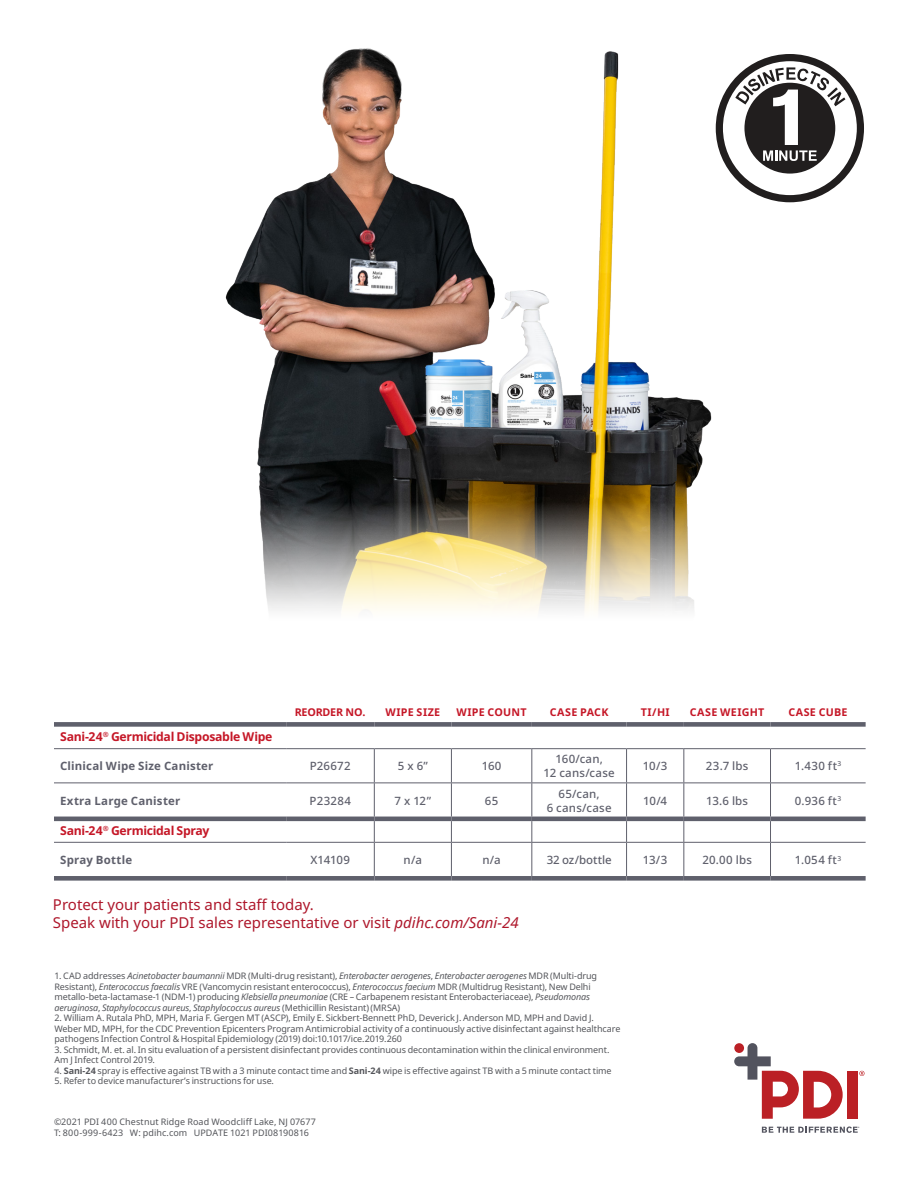
<style>
.page{position:relative;width:918px;height:1188px;background:#fff}
.page>*{position:absolute;margin:0;border:0;box-sizing:border-box;transform-origin:0 0}
.t1{font:15px/18px "Noto Sans";color:#ae172b}
.t2{font:700 12.3px "Noto Sans";letter-spacing:-.025em;color:#c51727}
.t3{font:500 11.4px/13.8px "Noto Sans";letter-spacing:.02em;color:#5f606c;text-align:center}
.t4{font:700 11.4px "Noto Sans";letter-spacing:.02em;color:#5f606c}
.t5{font:500 11.4px "Noto Sans";letter-spacing:-.005em;color:#5f606c}
.t6{font:700 10.65px "Noto Sans";letter-spacing:.025em;color:#c51727}
.t7{font:700 10.65px "Noto Sans";letter-spacing:-.02em;color:#c51727}
.t8{font:9px/10.5px "Noto Sans";letter-spacing:-.01em;color:#54555a}
.t9{font:9px/11.2px "Noto Sans";letter-spacing:.01em;color:#54555a}
.s1{font-style:italic}
.s2{font-weight:700}
</style>
<div class="page">
<div style="left:847px;top:1071px;width:11px;height:48px;background:#bb2025"></div>
<svg style="left:734px;top:1043px;width:109px;height:76px"></svg>
<div style="left:734px;top:1043px;width:10px;height:10px;background:#bb2025;border-radius:50%"></div>
<svg style="left:859px;top:1071px;width:6px;height:5px"></svg>
<svg style="left:762px;top:1126px;width:97px;height:7px"></svg>
<svg style="left:719px;top:58px;width:141px;height:141px"></svg>
<div style="left:716px;top:54px;width:148px;height:148px;border:7px solid #211e1e;border-radius:50%"></div>
<svg style="left:743px;top:81px;width:94px;height:94px"></svg>
<svg style="left:770px;top:67px;width:75px;height:94px"></svg>
<img style="left:225px;top:48px;width:545px;height:447px">
<hr style="left:374px;top:749px;width:1px;height:34px;background:#5f606c">
<hr style="left:374px;top:783px;width:1px;height:34px;background:#5f606c">
<svg style="left:374px;top:821px;width:1px;height:21px"></svg>
<hr style="left:374px;top:843px;width:1px;height:33px;background:#5f606c">
<div style="left:54px;top:722px;width:232px;height:5px;background:#5f606c"></div>
<div style="left:286px;top:722px;width:88px;height:5px;background:#5f606c"></div>
<div style="left:374px;top:722px;width:77px;height:5px;background:#5f606c"></div>
<div style="left:451px;top:722px;width:81px;height:5px;background:#5f606c"></div>
<div style="left:532px;top:722px;width:95px;height:5px;background:#5f606c"></div>
<div style="left:627px;top:722px;width:57px;height:5px;background:#5f606c"></div>
<div style="left:684px;top:722px;width:87px;height:5px;background:#5f606c"></div>
<div style="left:771px;top:722px;width:95px;height:5px;background:#5f606c"></div>
<hr style="left:451px;top:749px;width:1px;height:34px;background:#5f606c">
<hr style="left:451px;top:783px;width:1px;height:34px;background:#5f606c">
<svg style="left:451px;top:821px;width:1px;height:21px"></svg>
<hr style="left:451px;top:843px;width:1px;height:33px;background:#5f606c">
<hr style="left:531px;top:749px;width:1px;height:34px;background:#5f606c">
<hr style="left:626px;top:749px;width:1px;height:34px;background:#5f606c">
<hr style="left:683px;top:749px;width:1px;height:34px;background:#5f606c">
<hr style="left:770px;top:749px;width:1px;height:34px;background:#5f606c">
<hr style="left:531px;top:783px;width:1px;height:34px;background:#5f606c">
<hr style="left:626px;top:783px;width:1px;height:34px;background:#5f606c">
<hr style="left:683px;top:783px;width:1px;height:34px;background:#5f606c">
<hr style="left:770px;top:783px;width:1px;height:34px;background:#5f606c">
<svg style="left:531px;top:821px;width:1px;height:21px"></svg>
<svg style="left:626px;top:821px;width:1px;height:21px"></svg>
<svg style="left:683px;top:821px;width:1px;height:21px"></svg>
<svg style="left:770px;top:821px;width:1px;height:21px"></svg>
<hr style="left:531px;top:843px;width:1px;height:33px;background:#5f606c">
<hr style="left:626px;top:843px;width:1px;height:33px;background:#5f606c">
<hr style="left:683px;top:843px;width:1px;height:33px;background:#5f606c">
<hr style="left:770px;top:843px;width:1px;height:33px;background:#5f606c">
<hr style="left:54px;top:748px;width:232px;height:1px;background:#5f606c">
<hr style="left:286px;top:748px;width:88px;height:1px;background:#5f606c">
<hr style="left:374px;top:748px;width:77px;height:1px;background:#5f606c">
<hr style="left:451px;top:748px;width:81px;height:1px;background:#5f606c">
<hr style="left:532px;top:748px;width:95px;height:1px;background:#5f606c">
<hr style="left:627px;top:748px;width:57px;height:1px;background:#5f606c">
<hr style="left:684px;top:748px;width:87px;height:1px;background:#5f606c">
<hr style="left:771px;top:748px;width:95px;height:1px;background:#5f606c">
<hr style="left:54px;top:817px;width:232px;height:4px;background:#5f606c">
<hr style="left:286px;top:817px;width:88px;height:4px;background:#5f606c">
<hr style="left:374px;top:817px;width:77px;height:4px;background:#5f606c">
<hr style="left:451px;top:817px;width:81px;height:4px;background:#5f606c">
<hr style="left:532px;top:817px;width:95px;height:4px;background:#5f606c">
<hr style="left:627px;top:817px;width:57px;height:4px;background:#5f606c">
<hr style="left:684px;top:817px;width:87px;height:4px;background:#5f606c">
<hr style="left:771px;top:817px;width:95px;height:4px;background:#5f606c">
<hr style="left:54px;top:783px;width:232px;height:1px;background:#5f606c">
<hr style="left:286px;top:783px;width:88px;height:1px;background:#5f606c">
<hr style="left:374px;top:783px;width:77px;height:1px;background:#5f606c">
<hr style="left:451px;top:783px;width:81px;height:1px;background:#5f606c">
<hr style="left:532px;top:783px;width:95px;height:1px;background:#5f606c">
<hr style="left:627px;top:783px;width:57px;height:1px;background:#5f606c">
<hr style="left:684px;top:783px;width:87px;height:1px;background:#5f606c">
<hr style="left:771px;top:783px;width:95px;height:1px;background:#5f606c">
<hr style="left:54px;top:842px;width:232px;height:1px;background:#5f606c">
<hr style="left:286px;top:842px;width:88px;height:1px;background:#5f606c">
<hr style="left:374px;top:842px;width:77px;height:1px;background:#5f606c">
<hr style="left:451px;top:842px;width:81px;height:1px;background:#5f606c">
<hr style="left:532px;top:842px;width:95px;height:1px;background:#5f606c">
<hr style="left:627px;top:842px;width:57px;height:1px;background:#5f606c">
<hr style="left:684px;top:842px;width:87px;height:1px;background:#5f606c">
<hr style="left:771px;top:842px;width:95px;height:1px;background:#5f606c">
<div style="left:54px;top:876px;width:232px;height:5px;background:#5f606c"></div>
<div style="left:286px;top:876px;width:88px;height:5px;background:#5f606c"></div>
<div style="left:374px;top:876px;width:77px;height:5px;background:#5f606c"></div>
<div style="left:451px;top:876px;width:81px;height:5px;background:#5f606c"></div>
<div style="left:532px;top:876px;width:95px;height:5px;background:#5f606c"></div>
<div style="left:627px;top:876px;width:57px;height:5px;background:#5f606c"></div>
<div style="left:684px;top:876px;width:87px;height:5px;background:#5f606c"></div>
<div style="left:771px;top:876px;width:95px;height:5px;background:#5f606c"></div>
<img style="left:260px;top:495px;width:434px;height:116px">
<p class="t7" style="left:295px;top:704px;width:72px">REORDER NO.</p>
<p class="t6" style="left:385px;top:704px;width:56px">WIPE SIZE</p>
<p class="t6" style="left:456px;top:704px;width:72px">WIPE COUNT</p>
<p class="t6" style="left:550px;top:704px;width:60px">CASE PACK</p>
<p class="t6" style="left:641px;top:704px;width:31px">TI/HI</p>
<p class="t6" style="left:690px;top:704px;width:76px">CASE WEIGHT</p>
<p class="t6" style="left:788px;top:704px;width:61px">CASE CUBE</p>
<p class="t2" style="left:60px;top:728px;width:214px">Sani-24<sup>®</sup> Germicidal Disposable Wipe</p>
<p class="t4" style="left:60px;top:758px;width:155px">Clinical Wipe Size Canister</p>
<p class="t3" style="left:310px;top:759px;width:43px">P26672</p>
<p class="t3" style="left:398px;top:759px;width:31px">5 x 6”</p>
<p class="t3" style="left:482px;top:759px;width:21px">160</p>
<p class="t3" style="left:544px;top:752px;width:73px">160/can,<br>12 cans/case</p>
<p class="t3" style="left:643px;top:759px;width:26px">10/3</p>
<p class="t3" style="left:706px;top:759px;width:44px">23.7 lbs</p>
<p class="t3" style="left:795px;top:759px;width:48px">1.430 ft<sup>3</sup></p>
<p class="t4" style="left:60px;top:793px;width:122px">Extra Large Canister</p>
<p class="t3" style="left:309px;top:794px;width:43px">P23284</p>
<p class="t3" style="left:395px;top:794px;width:38px">7 x 12”</p>
<p class="t3" style="left:485px;top:794px;width:15px">65</p>
<p class="t3" style="left:547px;top:787px;width:66px">65/can,<br>6 cans/case</p>
<p class="t3" style="left:643px;top:794px;width:25px">10/4</p>
<p class="t3" style="left:706px;top:794px;width:44px">13.6 lbs</p>
<p class="t3" style="left:795px;top:794px;width:48px">0.936 ft<sup>3</sup></p>
<p class="t2" style="left:60px;top:822px;width:151px">Sani-24<sup>®</sup> Germicidal Spray</p>
<p class="t4" style="left:60px;top:852px;width:74px">Spray Bottle</p>
<p class="t3" style="left:311px;top:854px;width:41px">X14109</p>
<p class="t3" style="left:404px;top:854px;width:20px">n/a</p>
<p class="t3" style="left:482px;top:854px;width:20px">n/a</p>
<p class="t5" style="left:547px;top:852px;width:67px">32 oz/bottle</p>
<p class="t3" style="left:643px;top:854px;width:26px">13/3</p>
<p class="t3" style="left:702px;top:854px;width:51px">20.00 lbs</p>
<p class="t3" style="left:795px;top:854px;width:48px">1.054 ft<sup>3</sup></p>
<p class="t1" style="left:53px;top:896px;width:467px">Protect your patients and staff today.<br>Speak with your PDI sales representative or visit <span class="s1">pdihc.com/Sani-24</span></p>
<p class="t8" style="left:54px;top:971px;width:544px">1. CAD addresses <span class="s1">Acinetobacter baumannii</span> MDR (Multi-drug resistant), <span class="s1">Enterobacter aerogenes</span>, <span class="s1">Enterobacter aerogenes</span> MDR (Multi-drug Resistant), <span class="s1">Enterococcus faecalis</span> VRE (Vancomycin resistant enterococcus), <span class="s1">Enterococcus faecium</span> MDR (Multidrug Resistant), New Delhi metallo-beta-lactamase-1 (NDM-1) producing <span class="s1">Klebsiella pneumoniae</span> (CRE – Carbapenem resistant Enterobacteriaceae), <span class="s1">Pseudomonas aeruginosa</span>, <span class="s1">Staphylococcus aureus</span>, <span class="s1">Staphylococcus aureus</span> (Methicillin Resistant) (MRSA)</p>
<p class="t8" style="left:54px;top:1013px;width:568px">2. William A. Rutala PhD, MPH, Maria F. Gergen MT (ASCP), Emily E. Sickbert-Bennett PhD, Deverick J. Anderson MD, MPH and David J.<br>Weber MD, MPH, for the CDC Prevention Epicenters Program Antimicrobial activity of a continuously active disinfectant against healthcare pathogens Infection Control &amp; Hospital Epidemiology (2019) doi:10.1017/ice.2019.260</p>
<p class="t8" style="left:54px;top:1045px;width:557px">3. Schmidt, M. et. al. In situ evaluation of a persistent disinfectant provides continuous decontamination within the clinical environment.<br>Am J Infect Control 2019.</p>
<p class="t8" style="left:54px;top:1066px;width:559px">4. <span class="s2">Sani-24</span> spray is effective against TB with a 3 minute contact time and <span class="s2">Sani-24</span> wipe is effective against TB with a 5 minute contact time</p>
<p class="t8" style="left:54px;top:1076px;width:221px">5. Refer to device manufacturer’s instructions for use.</p>
<p class="t9" style="left:54px;top:1116px;width:264px">©2021 PDI 400 Chestnut Ridge Road Woodcliff Lake, NJ 07677<br>T: 800-999-6423 W: pdihc.com UPDATE 1021 PDI08190816</p>
</div>
